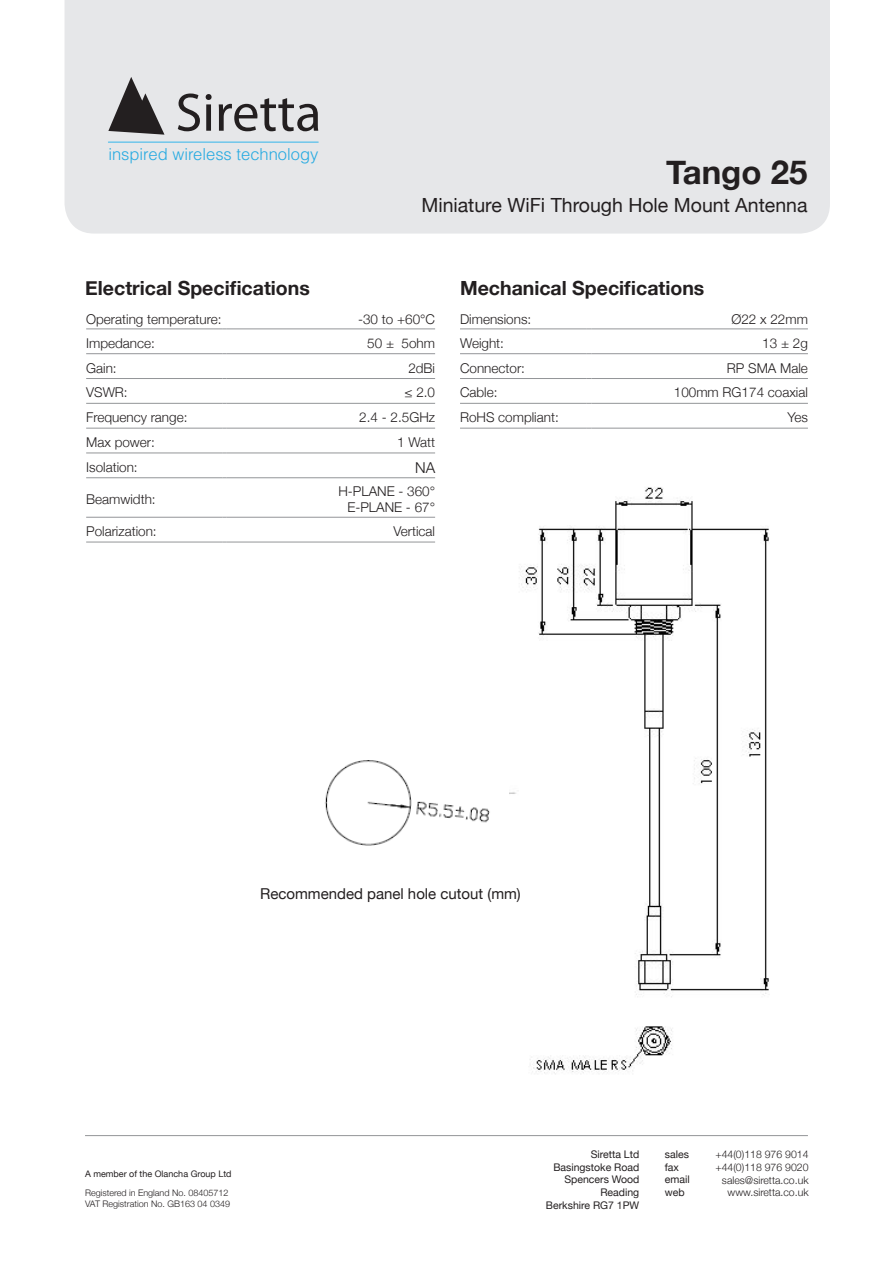
<style>
.page{position:relative;width:893px;height:1263px;background:#fff}
.page>*{position:absolute;margin:0;border:0;box-sizing:border-box;transform-origin:0 0}
.t1{font:700 33px "Helvetica Neue";color:#231f20}
.t2{font:700 19.5px "Helvetica Neue";color:#231f20}
.t3{font:19.5px "Helvetica Neue";color:#231f20}
.t4{font:300 16.5px "Helvetica";color:#26aae1}
.t5{font:15px "Helvetica Neue";color:#231f20}
.t6{font:300 15px "Helvetica Neue";color:#231f20}
.t7{font:300 13.5px/16.2px "Helvetica Neue";color:#231f20;text-align:right}
.t8{font:10.5px/12.6px "Helvetica Neue";color:#231f20;text-align:right}
.t9{font:300 10.5px/12.6px "Helvetica Neue";color:#231f20;text-align:right}
.t10{font:300 9px/10.8px "Helvetica Neue";color:#231f20}
.t11{font:9px "Helvetica Neue";color:#231f20}
</style>
<div class="page">
<div style="left:65px;top:0;width:765px;height:234px;background:#e6e7e9"></div>
<hr style="left:85px;top:1135px;width:723px;height:1px;background:#939598">
<svg style="left:108px;top:77px;width:56px;height:58px;background:#848384"></svg>
<svg style="left:178px;top:94px;width:22px;height:37px"></svg>
<svg style="left:206px;top:94px;width:6px;height:37px"></svg>
<svg style="left:219px;top:98px;width:99px;height:33px;background:#a09fa1"></svg>
<hr style="left:108px;top:142px;width:210px;height:1px;background:#26aae1">
<hr style="left:460px;top:329px;width:127px;height:1px;background:#939598">
<hr style="left:591px;top:329px;width:217px;height:1px;background:#939598">
<hr style="left:460px;top:353px;width:127px;height:1px;background:#939598">
<hr style="left:591px;top:353px;width:217px;height:1px;background:#939598">
<hr style="left:460px;top:378px;width:127px;height:1px;background:#939598">
<hr style="left:591px;top:378px;width:217px;height:1px;background:#939598">
<hr style="left:460px;top:403px;width:127px;height:1px;background:#939598">
<hr style="left:591px;top:403px;width:217px;height:1px;background:#939598">
<hr style="left:460px;top:428px;width:127px;height:1px;background:#939598">
<hr style="left:591px;top:428px;width:217px;height:1px;background:#939598">
<hr style="left:86px;top:329px;width:136px;height:1px;background:#939598">
<hr style="left:227px;top:329px;width:208px;height:1px;background:#939598">
<hr style="left:86px;top:353px;width:136px;height:1px;background:#939598">
<hr style="left:227px;top:353px;width:208px;height:1px;background:#939598">
<hr style="left:86px;top:378px;width:136px;height:1px;background:#939598">
<hr style="left:227px;top:378px;width:208px;height:1px;background:#939598">
<hr style="left:86px;top:403px;width:136px;height:1px;background:#939598">
<hr style="left:227px;top:403px;width:208px;height:1px;background:#939598">
<hr style="left:86px;top:428px;width:136px;height:1px;background:#939598">
<hr style="left:227px;top:428px;width:208px;height:1px;background:#939598">
<hr style="left:86px;top:453px;width:136px;height:1px;background:#939598">
<hr style="left:227px;top:453px;width:208px;height:1px;background:#939598">
<hr style="left:86px;top:477px;width:136px;height:1px;background:#939598">
<hr style="left:227px;top:477px;width:208px;height:1px;background:#939598">
<hr style="left:86px;top:517px;width:136px;height:1px;background:#939598">
<hr style="left:227px;top:517px;width:208px;height:1px;background:#939598">
<hr style="left:86px;top:542px;width:136px;height:1px;background:#939598">
<hr style="left:227px;top:542px;width:208px;height:1px;background:#939598">
<img style="left:510px;top:487px;width:259px;height:587px">
<img style="left:325px;top:760px;width:165px;height:86px">
<p class="t4" style="left:108px;top:148px;width:212px">inspired wireless technology</p>
<h1 class="t1" style="left:666px;top:159px;width:143px">Tango 25</h1>
<h2 class="t3" style="left:421px;top:197px;width:388px">Miniature WiFi Through Hole Mount Antenna</h2>
<h2 class="t2" style="left:85px;top:276px;width:226px">Electrical Specifications</h2>
<h2 class="t2" style="left:460px;top:276px;width:246px">Mechanical Specifications</h2>
<p class="t7" style="left:460px;top:312px;width:73px">Dimensions:</p>
<p class="t7" style="left:731px;top:312px;width:78px">Ø22 x 22mm</p>
<p class="t7" style="left:460px;top:336px;width:46px">Weight:</p>
<p class="t7" style="left:762px;top:336px;width:47px">13 ± 2g</p>
<p class="t7" style="left:460px;top:361px;width:67px">Connector:</p>
<p class="t7" style="left:727px;top:361px;width:83px">RP SMA Male</p>
<p class="t7" style="left:460px;top:386px;width:39px">Cable:</p>
<p class="t7" style="left:674px;top:386px;width:136px">100mm RG174 coaxial</p>
<p class="t7" style="left:460px;top:411px;width:100px">RoHS compliant:</p>
<p class="t7" style="left:787px;top:411px;width:22px">Yes</p>
<p class="t7" style="left:86px;top:312px;width:137px">Operating temperature:</p>
<p class="t7" style="left:358px;top:312px;width:79px">-30 to +60°C</p>
<p class="t7" style="left:86px;top:336px;width:70px">Impedance:</p>
<p class="t7" style="left:367px;top:336px;width:69px">50 ± 5ohm</p>
<p class="t7" style="left:86px;top:361px;width:32px">Gain:</p>
<p class="t7" style="left:408px;top:361px;width:28px">2dBi</p>
<p class="t7" style="left:86px;top:386px;width:43px">VSWR:</p>
<p class="t7" style="left:404px;top:384px;width:32px">≤ 2.0</p>
<p class="t7" style="left:86px;top:411px;width:103px">Frequency range:</p>
<p class="t7" style="left:359px;top:411px;width:77px">2.4 - 2.5GHz</p>
<p class="t7" style="left:86px;top:435px;width:70px">Max power:</p>
<p class="t7" style="left:397px;top:435px;width:40px">1 Watt</p>
<p class="t7" style="left:86px;top:460px;width:53px">Isolation:</p>
<p class="t6" style="left:415px;top:462px;width:22px">NA</p>
<p class="t7" style="left:86px;top:492px;width:71px">Beamwidth:</p>
<p class="t7" style="left:338px;top:484px;width:98px">H-PLANE - 360°<br>E-PLANE - 67°</p>
<p class="t7" style="left:86px;top:524px;width:72px">Polarization:</p>
<p class="t7" style="left:394px;top:524px;width:43px">Vertical</p>
<p class="t5" style="left:260px;top:885px;width:262px">Recommended panel hole cutout (mm)</p>
<p class="t11" style="left:85px;top:1170px;width:148px">A member of the Olancha Group Ltd</p>
<p class="t10" style="left:85px;top:1189px;width:146px">Registered in England No. 08405712<br>VAT Registration No. GB163 04 0349</p>
<p class="t8" style="left:546px;top:1149px;width:95px">Siretta Ltd<br>Basingstoke Road<br>Spencers Wood<br>Reading<br>Berkshire RG7 1PW</p>
<p class="t8" style="left:665px;top:1149px;width:26px;text-align:left">sales fax email web</p>
<p class="t9" style="left:715px;top:1149px;width:95px">+44(0)118 976 9014 +44(0)118 976 9020 sales@siretta.co.uk www.siretta.co.uk</p>
</div>
